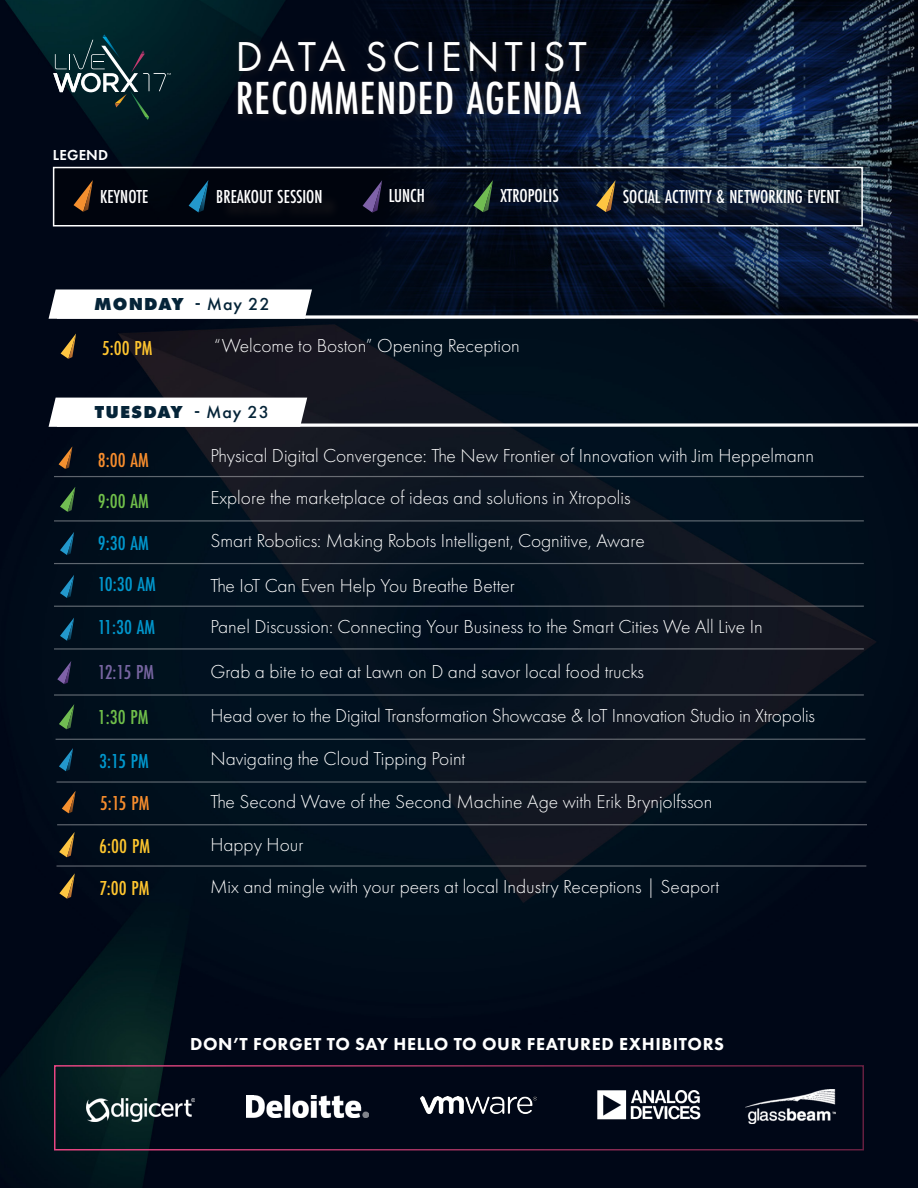
<style>
.page{position:relative;width:918px;height:1188px;background:#fff}
.page>*{position:absolute;margin:0;border:0;box-sizing:border-box;transform-origin:0 0}
.t1{font:500 48.15px "Futura PT Cond";letter-spacing:.02em;color:#fff}
.t2{font:43.35px "Futura PT";letter-spacing:.11em;color:#fff}
.t3{font:500 21px "Futura PT Cond";color:#0097cd}
.t4{font:500 21px "Futura PT Cond";color:#ffc52f}
.t5{font:500 21px "Futura PT Cond";color:#f78d2d}
.t6{font:500 21px "Futura PT Cond";color:#70bf4a}
.t7{font:500 21px "Futura PT Cond";color:#7765a1}
.t8{font:500 21px "Futura PT Cond";color:#fec62e}
.t9{font:300 19.5px "Futura PT";color:#fff}
.t10{font:500 19.5px "Futura PT Cond";color:#fff}
.t11{font:800 18px "Futura PT";letter-spacing:.035em;color:#fff}
.t12{font:800 18px "Futura PT";letter-spacing:.06em;color:#052438}
.t13{font:600 15px "Futura PT";letter-spacing:.01em;color:#fff}
.s1{font-weight:500}
</style>
<div class="page">
<img style="left:0;top:0;width:918px;height:1188px">
<img style="left:352px;top:0;width:566px;height:315px">
<svg style="left:313px;top:315px;width:605px;height:4px"></svg>
<div style="left:232px;top:35px;width:365px;height:90px;background:#231f20;opacity:.8"></div>
<svg style="left:308px;top:423px;width:610px;height:4px"></svg>
<hr style="left:54px;top:476px;width:810px;height:1px;background:#fff">
<hr style="left:54px;top:520px;width:810px;height:2px;background:#fff">
<hr style="left:54px;top:563px;width:810px;height:1px;background:#fff">
<hr style="left:54px;top:606px;width:810px;height:1px;background:#fff">
<hr style="left:54px;top:648px;width:810px;height:2px;background:#fff">
<hr style="left:54px;top:694px;width:810px;height:2px;background:#fff">
<hr style="left:56px;top:739px;width:809px;height:1px;background:#fff">
<hr style="left:57px;top:781px;width:809px;height:2px;background:#fff">
<hr style="left:57px;top:824px;width:810px;height:1px;background:#fff">
<hr style="left:57px;top:865px;width:809px;height:2px;background:#fff">
<svg style="left:61px;top:333px;width:15px;height:26px"></svg>
<svg style="left:59px;top:832px;width:16px;height:25px"></svg>
<svg style="left:59px;top:873px;width:16px;height:26px"></svg>
<svg style="left:59px;top:446px;width:13px;height:23px"></svg>
<svg style="left:62px;top:791px;width:14px;height:22px"></svg>
<svg style="left:60px;top:532px;width:14px;height:23px"></svg>
<svg style="left:60px;top:575px;width:14px;height:23px"></svg>
<svg style="left:60px;top:618px;width:14px;height:23px"></svg>
<svg style="left:59px;top:748px;width:14px;height:23px"></svg>
<svg style="left:57px;top:661px;width:14px;height:23px"></svg>
<svg style="left:60px;top:487px;width:15px;height:25px"></svg>
<svg style="left:59px;top:704px;width:15px;height:25px"></svg>
<svg style="left:48px;top:290px;width:265px;height:29px"></svg>
<svg style="left:48px;top:398px;width:260px;height:29px"></svg>
<svg style="left:53px;top:34px;width:118px;height:86px;background:#1b363d"></svg>
<svg style="left:56px;top:170px;width:804px;height:53px;background:#040c1a"></svg>
<div style="left:53px;top:167px;width:810px;height:59px;border:2px solid #fff"></div>
<svg style="left:74px;top:180px;width:19px;height:32px"></svg>
<div style="left:392px;top:192px;width:51px;height:29px;background:#040a17"></div>
<svg style="left:363px;top:180px;width:19px;height:33px"></svg>
<svg style="left:473px;top:180px;width:20px;height:32px"></svg>
<div style="left:626px;top:192px;width:232px;height:29px;background:#231f20;opacity:.75"></div>
<svg style="left:596px;top:180px;width:20px;height:32px"></svg>
<div style="left:220px;top:193px;width:120px;height:29px;background:#04070f"></div>
<svg style="left:189px;top:180px;width:19px;height:32px"></svg>
<img style="left:421px;top:1096px;width:116px;height:18px">
<img style="left:598px;top:1091px;width:108px;height:34px">
<img style="left:87px;top:1098px;width:108px;height:23px">
<img style="left:740px;top:1087px;width:102px;height:38px">
<img style="left:246px;top:1095px;width:122px;height:22px">
<p class="t13" style="left:53px;top:146px;width:57px">LEGEND</p>
<p class="t2" style="left:236px;top:31px;width:353px">DATA SCIENTIST</p>
<p class="t1" style="left:236px;top:70px;width:347px">RECOMMENDED AGENDA</p>
<p class="t10" style="left:100px;top:185px;width:50px">KEYNOTE</p>
<p class="t10" style="left:389px;top:184px;width:38px">LUNCH</p>
<p class="t10" style="left:500px;top:184px;width:60px">XTROPOLIS</p>
<p class="t10" style="left:623px;top:185px;width:219px">SOCIAL ACTIVITY &amp; NETWORKING EVENT</p>
<p class="t10" style="left:216px;top:185px;width:108px">BREAKOUT SESSION</p>
<p class="t12" style="left:94px;top:293px;width:177px">MONDAY <span class="s1">- May 22</span></p>
<p class="t4" style="left:102px;top:335px;width:52px">5:00 PM</p>
<p class="t9" style="left:214px;top:335px;width:307px">“Welcome to Boston” Opening Reception</p>
<p class="t12" style="left:95px;top:401px;width:175px">TUESDAY <span class="s1">- May 23</span></p>
<p class="t5" style="left:98px;top:448px;width:52px">8:00 AM</p>
<p class="t9" style="left:210px;top:445px;width:605px">Physical Digital Convergence: The New Frontier of Innovation with Jim Heppelmann</p>
<p class="t9" style="left:210px;top:486px;width:422px">Explore the marketplace of ideas and solutions in Xtropolis</p>
<p class="t9" style="left:210px;top:529px;width:436px">Smart Robotics: Making Robots Intelligent, Cognitive, Aware</p>
<p class="t6" style="left:98px;top:488px;width:52px">9:00 AM</p>
<p class="t3" style="left:98px;top:530px;width:52px">9:30 AM</p>
<p class="t3" style="left:98px;top:572px;width:59px">10:30 AM</p>
<p class="t3" style="left:98px;top:614px;width:59px">11:30 AM</p>
<p class="t7" style="left:98px;top:660px;width:58px">12:15 PM</p>
<p class="t6" style="left:98px;top:705px;width:52px">1:30 PM</p>
<p class="t9" style="left:210px;top:574px;width:306px">The IoT Can Even Help You Breathe Better</p>
<p class="t9" style="left:210px;top:615px;width:554px">Panel Discussion: Connecting Your Business to the Smart Cities We All Live In</p>
<p class="t9" style="left:210px;top:661px;width:435px">Grab a bite to eat at Lawn on D and savor local food trucks</p>
<p class="t9" style="left:210px;top:704px;width:606px">Head over to the Digital Transformation Showcase &amp; IoT Innovation Studio in Xtropolis</p>
<p class="t3" style="left:99px;top:748px;width:51px">3:15 PM</p>
<p class="t9" style="left:210px;top:748px;width:257px">Navigating the Cloud Tipping Point</p>
<p class="t5" style="left:100px;top:791px;width:51px">5:15 PM</p>
<p class="t9" style="left:210px;top:790px;width:503px">The Second Wave of the Second Machine Age with Erik Brynjolfsson</p>
<p class="t8" style="left:99px;top:834px;width:52px">6:00 PM</p>
<p class="t9" style="left:210px;top:833px;width:95px">Happy Hour</p>
<p class="t4" style="left:100px;top:876px;width:51px">7:00 PM</p>
<p class="t9" style="left:210px;top:875px;width:511px">Mix and mingle with your peers at local Industry Receptions | Seaport</p>
<p class="t11" style="left:190px;top:1032px;width:536px">DON’T FORGET TO SAY HELLO TO OUR FEATURED EXHIBITORS</p>
</div>
